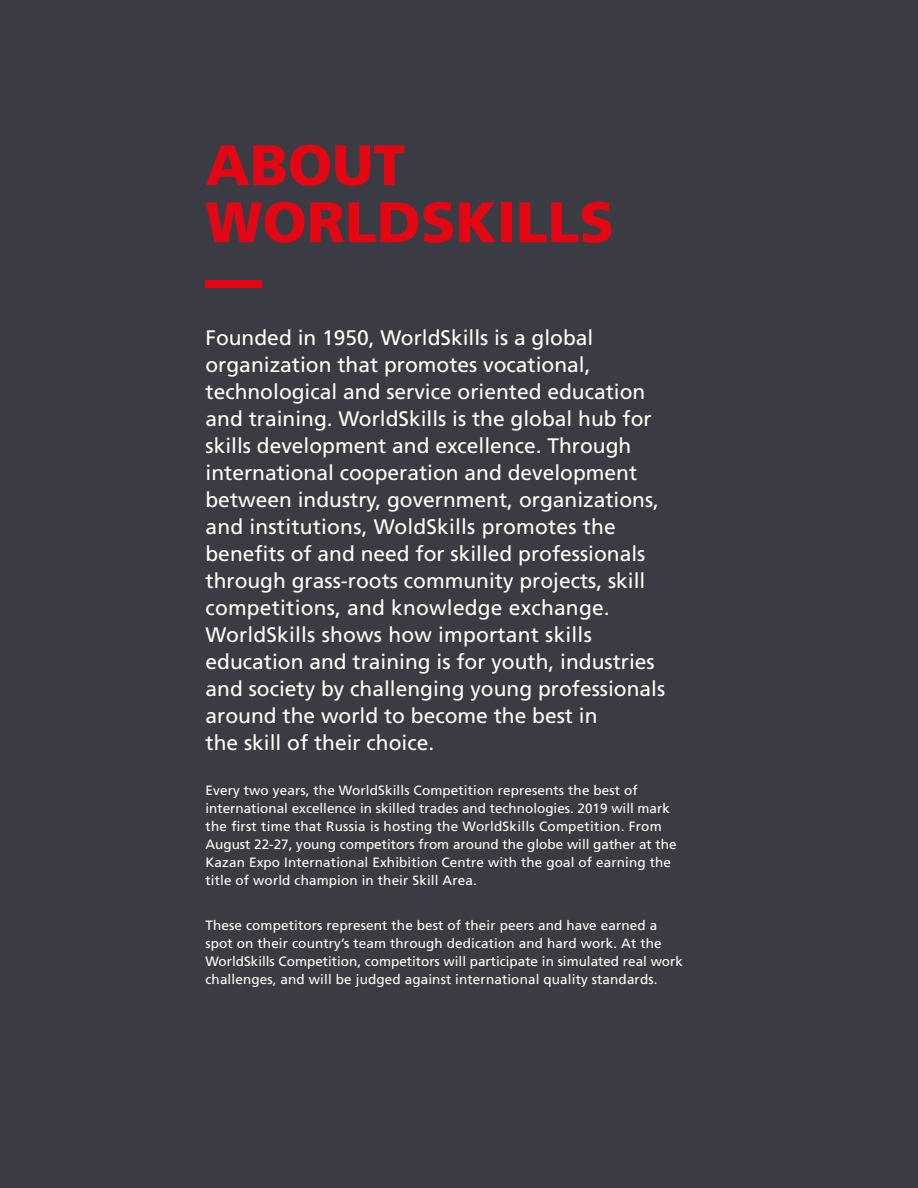
<style>
.page{position:relative;width:918px;height:1188px;background:#3b3c43}
.page>*{position:absolute;margin:0;border:0;box-sizing:border-box;transform-origin:0 0}
.t1{font:900 57px/57px "Frutiger";color:#e30613}
.t2{font:21px/27px "Frutiger";color:#fff}
.t3{font:13.5px/18px "Frutiger";letter-spacing:.01em;color:#fff}
</style>
<div class="page">
<h1 class="t1" style="left:206px;top:136px;width:410px">ABOUT<br>WORLDSKILLS —</h1>
<p class="t2" style="left:206px;top:324px;width:461px">Founded in 1950, WorldSkills is a global organization that promotes vocational, technological and service oriented education and training. WorldSkills is the global hub for skills development and excellence. Through international cooperation and development between industry, government, organizations, and institutions, WoldSkills promotes the benefits of and need for skilled professionals through grass-roots community projects, skill competitions, and knowledge exchange.<br>WorldSkills shows how important skills education and training is for youth, industries and society by challenging young professionals around the world to become the best in<br>the skill of their choice.</p>
<p class="t3" style="left:206px;top:781px;width:473px">Every two years, the WorldSkills Competition represents the best of international excellence in skilled trades and technologies. 2019 will mark the first time that Russia is hosting the WorldSkills Competition. From August 22-27, young competitors from around the globe will gather at the Kazan Expo International Exhibition Centre with the goal of earning the title of world champion in their Skill Area.</p>
<p class="t3" style="left:206px;top:916px;width:479px">These competitors represent the best of their peers and have earned a spot on their country’s team through dedication and hard work. At the WorldSkills Competition, competitors will participate in simulated real work challenges, and will be judged against international quality standards.</p>
</div>
